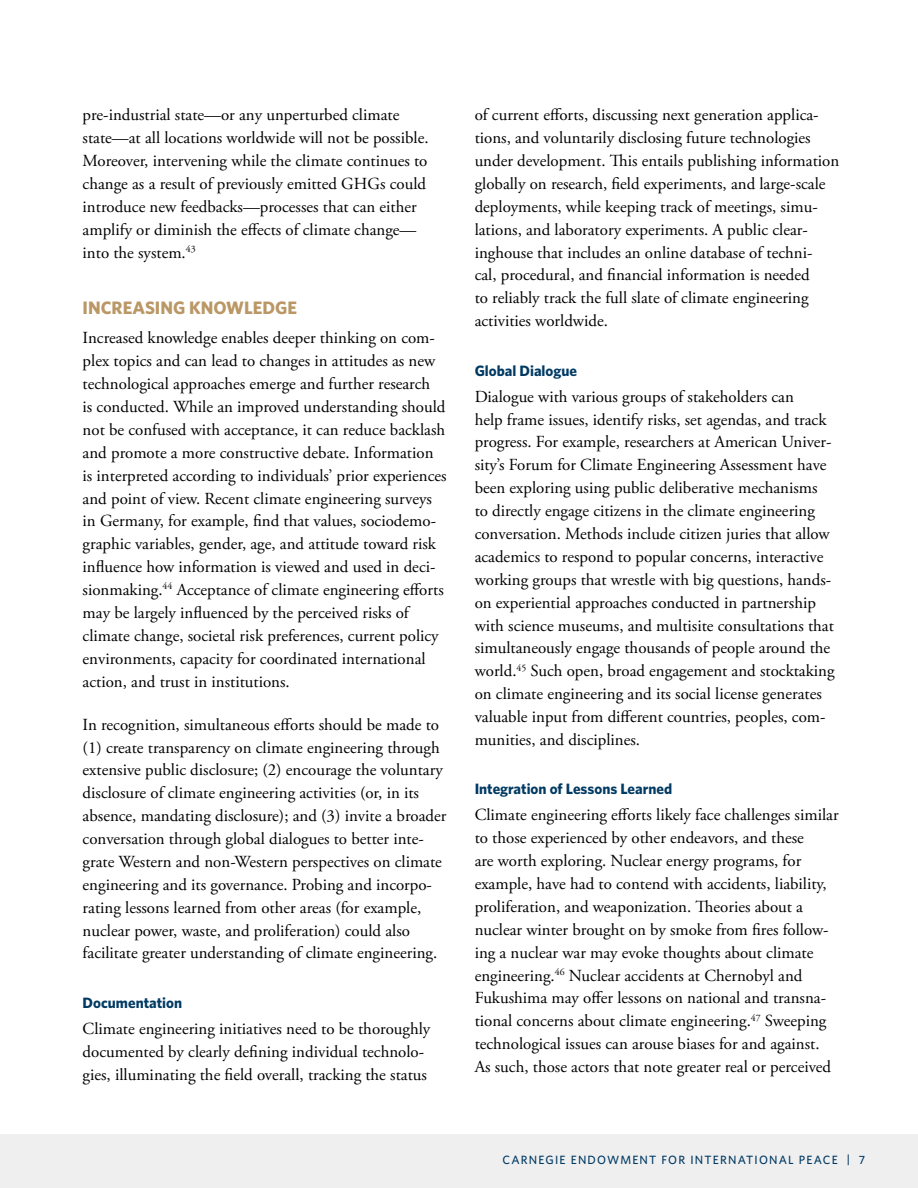
<style>
.page{position:relative;width:918px;height:1188px;background:#fff}
.page>*{position:absolute;margin:0;border:0;box-sizing:border-box;transform-origin:0 0}
.t1{font:700 18px "Whitney";color:#ba9765}
.t2{font:16.8px/23px "Adobe Garamond Pro";color:#000}
.t3{font:700 15px "Whitney";color:#003a63}
.t4{font:500 12px "Whitney";letter-spacing:.1em;color:#003a63}
</style>
<div class="page">
<div style="left:0;top:1134px;width:918px;height:54px;background:#efeff0"></div>
<p class="t2" style="left:83px;top:104px;width:347px">pre-industrial state—or any unperturbed climate state—at all locations worldwide will not be possible.<br>Moreover, intervening while the climate continues to change as a result of previously emitted GHGs could introduce new feedbacks—processes that can either amplify or diminish the effects of climate change— into the system.<sup>43</sup></p>
<p class="t1" style="left:83px;top:295px;width:216px">INCREASING KNOWLEDGE</p>
<p class="t2" style="left:83px;top:327px;width:366px">Increased knowledge enables deeper thinking on com&shy;plex topics and can lead to changes in attitudes as new technological approaches emerge and further research<br>is conducted. While an improved understanding should not be confused with acceptance, it can reduce backlash and promote a more constructive debate. Information is interpreted according to individuals’ prior experiences and point of view. Recent climate engineering surveys in Germany, for example, find that values, sociodemo&shy;graphic variables, gender, age, and attitude toward risk influence how information is viewed and used in deci&shy;sionmaking.<sup>44</sup> Acceptance of climate engineering efforts may be largely influenced by the perceived risks of climate change, societal risk preferences, current policy environments, capacity for coordinated international action, and trust in institutions.</p>
<p class="t2" style="left:83px;top:713px;width:365px">In recognition, simultaneous efforts should be made to (1) create transparency on climate engineering through extensive public disclosure; (2) encourage the voluntary disclosure of climate engineering activities (or, in its absence, mandating disclosure); and (3) invite a broader conversation through global dialogues to better inte&shy;grate Western and non-Western perspectives on climate engineering and its governance. Probing and incorpo&shy;rating lessons learned from other areas (for example, nuclear power, waste, and proliferation) could also facilitate greater understanding of climate engineering.</p>
<p class="t3" style="left:83px;top:993px;width:101px">Documentation</p>
<p class="t2" style="left:83px;top:1018px;width:349px">Climate engineering initiatives need to be thoroughly documented by clearly defining individual technolo&shy;gies, illuminating the field overall, tracking the status</p>
<p class="t2" style="left:475px;top:104px;width:366px">of current efforts, discussing next generation applica&shy;tions, and voluntarily disclosing future technologies under development. This entails publishing information globally on research, field experiments, and large-scale deployments, while keeping track of meetings, simu&shy;lations, and laboratory experiments. A public clear&shy;inghouse that includes an online database of techni-<br>cal, procedural, and financial information is needed<br>to reliably track the full slate of climate engineering activities worldwide.</p>
<p class="t3" style="left:475px;top:360px;width:104px">Global Dialogue</p>
<p class="t2" style="left:475px;top:386px;width:361px">Dialogue with various groups of stakeholders can<br>help frame issues, identify risks, set agendas, and track progress. For example, researchers at American Univer&shy;sity’s Forum for Climate Engineering Assessment have been exploring using public deliberative mechanisms to directly engage citizens in the climate engineering conversation. Methods include citizen juries that allow academics to respond to popular concerns, interactive working groups that wrestle with big questions, hands&shy;on experiential approaches conducted in partnership with science museums, and multisite consultations that simultaneously engage thousands of people around the world.<sup>45</sup> Such open, broad engagement and stocktaking on climate engineering and its social license generates valuable input from different countries, peoples, com&shy;munities, and disciplines.</p>
<p class="t3" style="left:475px;top:779px;width:199px">Integration of Lessons Learned</p>
<p class="t2" style="left:475px;top:804px;width:365px">Climate engineering efforts likely face challenges similar to those experienced by other endeavors, and these<br>are worth exploring. Nuclear energy programs, for example, have had to contend with accidents, liability, proliferation, and weaponization. Theories about a nuclear winter brought on by smoke from fires follow&shy;ing a nuclear war may evoke thoughts about climate engineering.<sup>46</sup> Nuclear accidents at Chernobyl and Fukushima may offer lessons on national and transna&shy;tional concerns about climate engineering.<sup>47</sup> Sweeping technological issues can arouse biases for and against.<br>As such, those actors that note greater real or perceived</p>
<p class="t4" style="left:503px;top:1152px;width:364px">CARNEGIE ENDOWMENT FOR INTERNATIONAL PEACE | 7</p>
</div>
